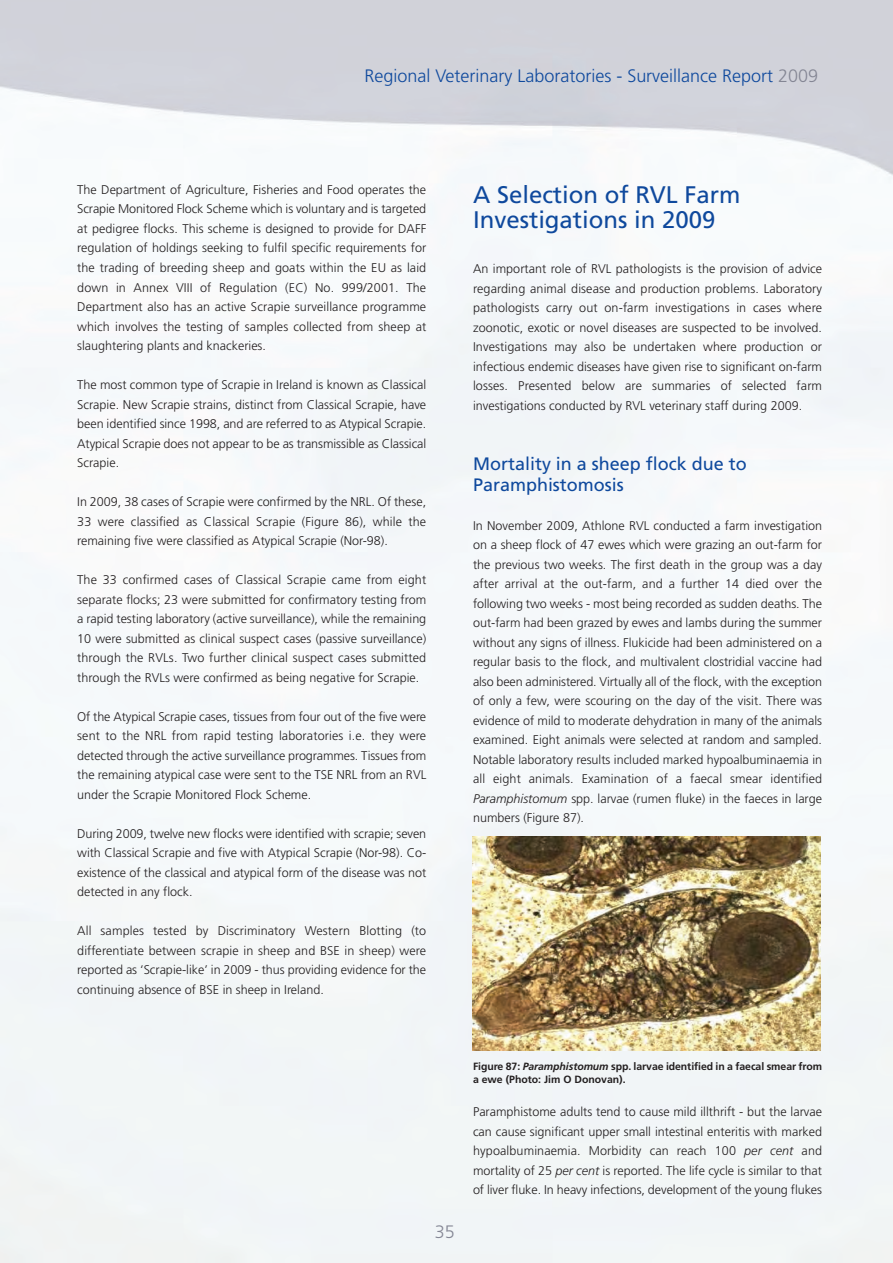
<style>
.page{position:relative;width:893px;height:1263px;background:#fff}
.page>*{position:absolute;margin:0;border:0;box-sizing:border-box;transform-origin:0 0}
.t1{font:24px/25.5px "Frutiger";color:#0f499d}
.t2{font:300 18px "Frutiger";color:#0f499d}
.t3{font:18px/21px "Frutiger";color:#0f499d}
.t4{font:300 18px "Frutiger";color:#848694}
.t5{font:300 12.6px/19.5px "Frutiger";color:#231f20;text-align:justify}
.t6{font:700 10.5px/13.5px "Frutiger";letter-spacing:-.005em;color:#231f20}
.s1{color:#848694}
.s2{font-style:italic}
</style>
<div class="page">
<img style="left:0;top:0;width:893px;height:1263px">
<img style="left:472px;top:836px;width:348px;height:214px">
<h2 class="t2" style="left:365px;top:68px;width:455px">Regional Veterinary Laboratories - Surveillance Report <span class="s1">2009</span></h2>
<p class="t5" style="left:77px;top:181px;width:351px">The Department of Agriculture, Fisheries and Food operates the Scrapie Monitored Flock Scheme which is voluntary and is targeted at pedigree flocks. This scheme is designed to provide for DAFF regulation of holdings seeking to fulfil specific requirements for the trading of breeding sheep and goats within the EU as laid down in Annex VIII of Regulation (EC) No. 999/2001. The Department also has an active Scrapie surveillance programme which involves the testing of samples collected from sheep at slaughtering plants and knackeries.</p>
<p class="t5" style="left:77px;top:376px;width:351px">The most common type of Scrapie in Ireland is known as Classical Scrapie. New Scrapie strains, distinct from Classical Scrapie, have been identified since 1998, and are referred to as Atypical Scrapie.<br>Atypical Scrapie does not appear to be as transmissible as Classical Scrapie.</p>
<p class="t5" style="left:77px;top:493px;width:351px">In 2009, 38 cases of Scrapie were confirmed by the NRL. Of these, 33 were classified as Classical Scrapie (Figure 86), while the remaining five were classified as Atypical Scrapie (Nor-98).</p>
<p class="t5" style="left:77px;top:571px;width:351px">The 33 confirmed cases of Classical Scrapie came from eight separate flocks; 23 were submitted for confirmatory testing from a rapid testing laboratory (active surveillance), while the remaining 10 were submitted as clinical suspect cases (passive surveillance) through the RVLs. Two further clinical suspect cases submitted through the RVLs were confirmed as being negative for Scrapie.</p>
<p class="t5" style="left:77px;top:707px;width:351px">Of the Atypical Scrapie cases, tissues from four out of the five were sent to the NRL from rapid testing laboratories i.e. they were detected through the active surveillance programmes. Tissues from the remaining atypical case were sent to the TSE NRL from an RVL under the Scrapie Monitored Flock Scheme.</p>
<p class="t5" style="left:77px;top:824px;width:351px">During 2009, twelve new flocks were identified with scrapie; seven with Classical Scrapie and five with Atypical Scrapie (Nor-98). Co&shy;existence of the classical and atypical form of the disease was not detected in any flock.</p>
<p class="t5" style="left:77px;top:922px;width:351px">All samples tested by Discriminatory Western Blotting (to differentiate between scrapie in sheep and BSE in sheep) were reported as ‘Scrapie-like’ in 2009 - thus providing evidence for the continuing absence of BSE in sheep in Ireland.</p>
<h1 class="t1" style="left:473px;top:183px;width:269px">A Selection of RVL Farm<br>Investigations in 2009</h1>
<p class="t5" style="left:473px;top:260px;width:351px">An important role of RVL pathologists is the provision of advice regarding animal disease and production problems. Laboratory pathologists carry out on-farm investigations in cases where zoonotic, exotic or novel diseases are suspected to be involved.<br>Investigations may also be undertaken where production or infectious endemic diseases have given rise to significant on-farm losses. Presented below are summaries of selected farm investigations conducted by RVL veterinary staff during 2009.</p>
<h2 class="t3" style="left:473px;top:454px;width:275px">Mortality in a sheep flock due to<br>Paramphistomosis</h2>
<p class="t5" style="left:473px;top:516px;width:351px">In November 2009, Athlone RVL conducted a farm investigation on a sheep flock of 47 ewes which were grazing an out-farm for the previous two weeks. The first death in the group was a day after arrival at the out-farm, and a further 14 died over the following two weeks - most being recorded as sudden deaths. The out-farm had been grazed by ewes and lambs during the summer without any signs of illness. Flukicide had been administered on a regular basis to the flock, and multivalent clostridial vaccine had also been administered. Virtually all of the flock, with the exception of only a few, were scouring on the day of the visit. There was evidence of mild to moderate dehydration in many of the animals examined. Eight animals were selected at random and sampled.<br>Notable laboratory results included marked hypoalbuminaemia in all eight animals. Examination of a faecal smear identified <span class="s2">Paramphistomum</span> spp. larvae (rumen fluke) in the faeces in large numbers (Figure 87).</p>
<h2 class="t4" style="left:435px;top:1225px;width:21px">35</h2>
<p class="t6" style="left:473px;top:1060px;width:351px">Figure 87: <span class="s2">Paramphistomum</span> spp. larvae identified in a faecal smear from a ewe (Photo: Jim O Donovan).</p>
<p class="t5" style="left:473px;top:1103px;width:351px">Paramphistome adults tend to cause mild illthrift - but the larvae can cause significant upper small intestinal enteritis with marked hypoalbuminaemia. Morbidity can reach 100 <span class="s2">per cent</span> and mortality of 25 <span class="s2">per cent</span> is reported. The life cycle is similar to that of liver fluke. In heavy infections, development of the young flukes</p>
</div>
